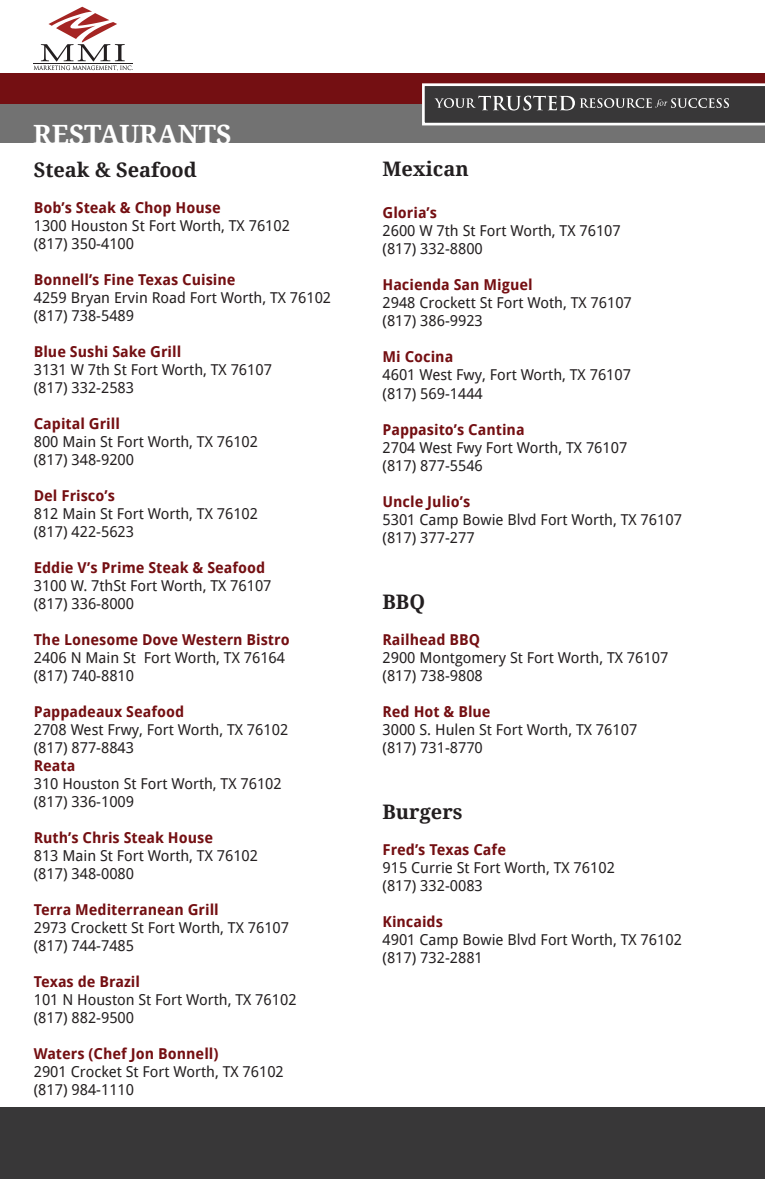
<style>
.page{position:relative;width:765px;height:1179px;background:#fff}
.page>*{position:absolute;margin:0;border:0;box-sizing:border-box;transform-origin:0 0}
.t1{font:700 26.5px "Droid Serif";color:#fff}
.t2{font:700 20px "Droid Serif";color:#231f20}
.t3{font:15px/18px "Droid Sans";color:#231f20}
.t4{font:700 15px "Droid Sans";color:#740f12}
</style>
<div class="page">
<div style="left:0;top:74px;width:765px;height:30px;background:#740f12"></div>
<div style="left:0;top:104px;width:765px;height:39px;background:#727272"></div>
<div style="left:0;top:1107px;width:765px;height:71px;background:#383738"></div>
<hr style="left:33px;top:63px;width:99px;height:1px;background:#231f20">
<svg style="left:34px;top:7px;width:99px;height:64px"></svg>
<svg style="left:422px;top:83px;width:343px;height:42px;background:#5e5c5d"></svg>
<h1 class="t1" style="left:33px;top:116px;width:200px">RESTAURANTS</h1>
<h2 class="t2" style="left:34px;top:155px;width:165px">Steak &amp; Seafood</h2>
<p class="t4" style="left:34px;top:196px;width:189px">Bob’s Steak &amp; Chop House</p>
<p class="t3" style="left:34px;top:216px;width:258px">1300 Houston St Fort Worth, TX 76102 (817) 350-4100</p>
<p class="t4" style="left:34px;top:268px;width:203px">Bonnell’s Fine Texas Cuisine</p>
<p class="t3" style="left:34px;top:288px;width:299px">4259 Bryan Ervin Road Fort Worth, TX 76102 (817) 738-5489</p>
<p class="t4" style="left:34px;top:340px;width:149px">Blue Sushi Sake Grill</p>
<p class="t3" style="left:34px;top:360px;width:240px">3131 W 7th St Fort Worth, TX 76107 (817) 332-2583</p>
<p class="t4" style="left:34px;top:412px;width:88px">Capital Grill</p>
<p class="t3" style="left:34px;top:432px;width:226px">800 Main St Fort Worth, TX 76102 (817) 348-9200</p>
<p class="t4" style="left:34px;top:484px;width:83px">Del Frisco’s</p>
<p class="t3" style="left:34px;top:504px;width:226px">812 Main St Fort Worth, TX 76102 (817) 422-5623</p>
<p class="t4" style="left:34px;top:556px;width:233px">Eddie V’s Prime Steak &amp; Seafood</p>
<p class="t3" style="left:34px;top:576px;width:239px">3100 W. 7thSt Fort Worth, TX 76107 (817) 336-8000</p>
<p class="t4" style="left:34px;top:628px;width:257px">The Lonesome Dove Western Bistro</p>
<p class="t3" style="left:34px;top:648px;width:253px">2406 N Main St Fort Worth, TX 76164 (817) 740-8810</p>
<p class="t4" style="left:34px;top:700px;width:152px">Pappadeaux Seafood</p>
<p class="t3" style="left:34px;top:720px;width:256px">2708 West Frwy, Fort Worth, TX 76102 (817) 877-8843</p>
<p class="t4" style="left:34px;top:754px;width:43px">Reata</p>
<p class="t3" style="left:34px;top:774px;width:250px">310 Houston St Fort Worth, TX 76102 (817) 336-1009</p>
<p class="t4" style="left:34px;top:826px;width:181px">Ruth’s Chris Steak House</p>
<p class="t3" style="left:34px;top:846px;width:226px">813 Main St Fort Worth, TX 76102 (817) 348-0080</p>
<p class="t4" style="left:34px;top:898px;width:187px">Terra Mediterranean Grill</p>
<p class="t3" style="left:34px;top:918px;width:257px">2973 Crockett St Fort Worth, TX 76107 (817) 744-7485</p>
<p class="t4" style="left:34px;top:970px;width:108px">Texas de Brazil</p>
<p class="t3" style="left:34px;top:990px;width:264px">101 N Houston St Fort Worth, TX 76102 (817) 882-9500</p>
<p class="t4" style="left:34px;top:1042px;width:186px">Waters (Chef Jon Bonnell)</p>
<p class="t3" style="left:34px;top:1062px;width:252px">2901 Crocket St Fort Worth, TX 76102 (817) 984-1110</p>
<h2 class="t2" style="left:382px;top:155px;width:88px">Mexican</h2>
<p class="t4" style="left:382px;top:202px;width:56px">Gloria’s</p>
<p class="t3" style="left:382px;top:221px;width:240px">2600 W 7th St Fort Worth, TX 76107 (817) 332-8800</p>
<p class="t4" style="left:382px;top:274px;width:152px">Hacienda San Miguel</p>
<p class="t3" style="left:382px;top:293px;width:251px">2948 Crockett St Fort Woth, TX 76107 (817) 386-9923</p>
<p class="t4" style="left:382px;top:346px;width:72px">Mi Cocina</p>
<p class="t3" style="left:382px;top:365px;width:250px">4601 West Fwy, Fort Worth, TX 76107 (817) 569-1444</p>
<p class="t4" style="left:382px;top:418px;width:144px">Pappasito’s Cantina</p>
<p class="t3" style="left:382px;top:437px;width:246px">2704 West Fwy Fort Worth, TX 76107 (817) 877-5546</p>
<p class="t4" style="left:382px;top:490px;width:89px">Uncle Julio’s</p>
<p class="t3" style="left:382px;top:509px;width:301px">5301 Camp Bowie Blvd Fort Worth, TX 76107 (817) 377-277</p>
<h2 class="t2" style="left:382px;top:587px;width:44px">BBQ</h2>
<p class="t4" style="left:382px;top:628px;width:99px">Railhead BBQ</p>
<p class="t3" style="left:382px;top:647px;width:287px">2900 Montgomery St Fort Worth, TX 76107 (817) 738-9808</p>
<p class="t4" style="left:382px;top:700px;width:110px">Red Hot &amp; Blue</p>
<p class="t3" style="left:382px;top:719px;width:256px">3000 S. Hulen St Fort Worth, TX 76107 (817) 731-8770</p>
<h2 class="t2" style="left:382px;top:797px;width:82px">Burgers</h2>
<p class="t4" style="left:382px;top:838px;width:125px">Fred’s Texas Cafe</p>
<p class="t3" style="left:382px;top:857px;width:234px">915 Currie St Fort Worth, TX 76102 (817) 332-0083</p>
<p class="t4" style="left:382px;top:910px;width:62px">Kincaids</p>
<p class="t3" style="left:382px;top:929px;width:301px">4901 Camp Bowie Blvd Fort Worth, TX 76102 (817) 732-2881</p>
</div>
